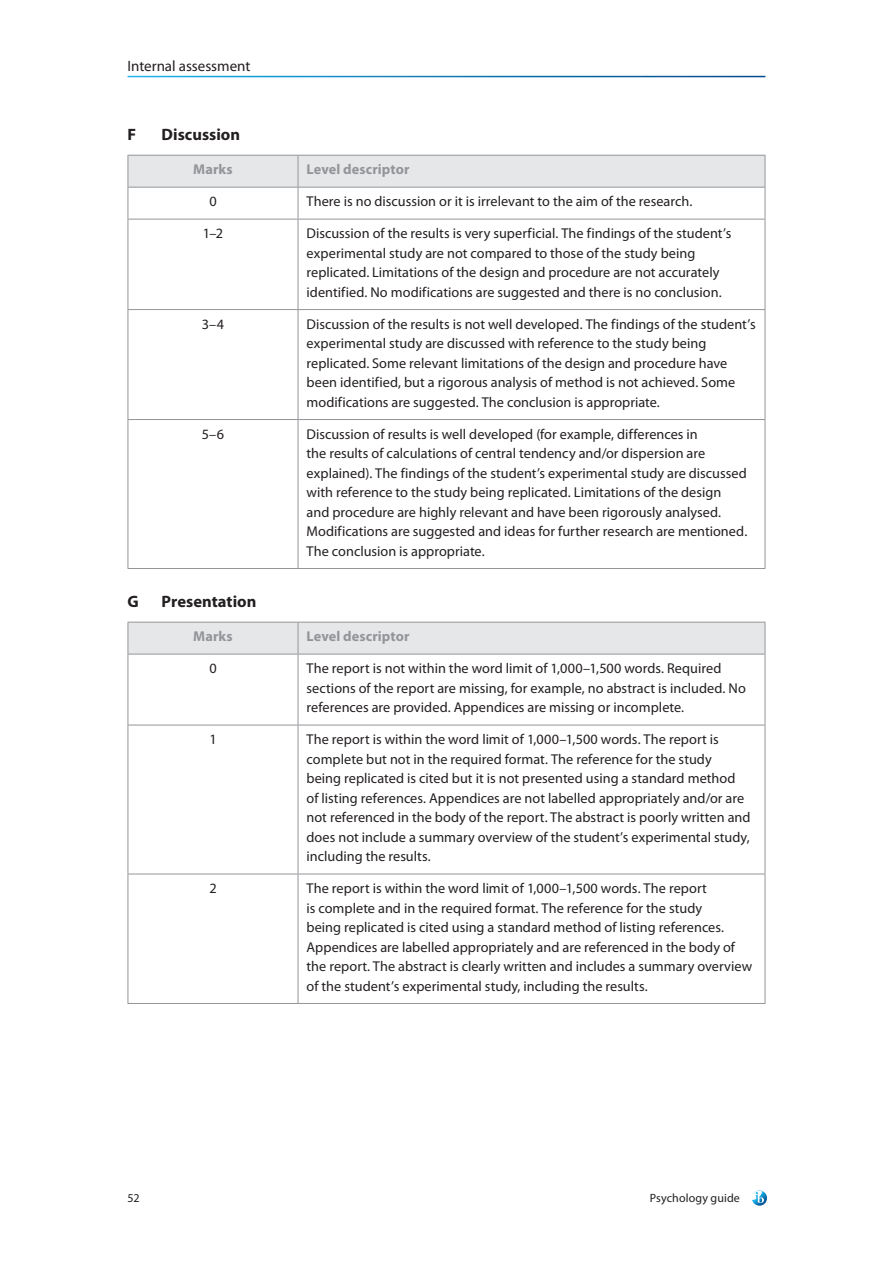
<style>
.page{position:relative;width:893px;height:1263px;background:#fff}
.page>*{position:absolute;margin:0;border:0;box-sizing:border-box;transform-origin:0 0}
.t1{font:700 16.5px "Myriad Pro";color:#231f20}
.t2{font:15px "Myriad Pro";color:#231f20}
.t3{font:14.25px/19.5px "Myriad Pro";color:#231f20}
.t4{font:700 14.25px "Myriad Pro";letter-spacing:.005em;color:#939598}
.t5{font:12px "Myriad Pro";letter-spacing:.01em;color:#231f20}
</style>
<div class="page">
<svg style="left:752px;top:1190px;width:15px;height:16px"></svg>
<div style="left:129px;top:156px;width:636px;height:31px;background:#e6e7e9"></div>
<hr style="left:128px;top:155px;width:170px;height:1px;background:#939598">
<hr style="left:128px;top:156px;width:1px;height:31px;background:#939598">
<hr style="left:298px;top:155px;width:467px;height:1px;background:#939598">
<hr style="left:298px;top:156px;width:1px;height:31px;background:#939598">
<hr style="left:765px;top:156px;width:1px;height:31px;background:#939598">
<hr style="left:128px;top:187px;width:170px;height:1px;background:#939598">
<hr style="left:128px;top:188px;width:1px;height:31px;background:#939598">
<hr style="left:298px;top:187px;width:467px;height:1px;background:#939598">
<hr style="left:298px;top:188px;width:1px;height:31px;background:#939598">
<hr style="left:765px;top:188px;width:1px;height:31px;background:#939598">
<hr style="left:128px;top:219px;width:170px;height:1px;background:#939598">
<hr style="left:128px;top:219px;width:1px;height:90px;background:#939598">
<hr style="left:298px;top:219px;width:467px;height:1px;background:#939598">
<hr style="left:298px;top:219px;width:1px;height:90px;background:#939598">
<hr style="left:765px;top:219px;width:1px;height:90px;background:#939598">
<hr style="left:128px;top:309px;width:170px;height:1px;background:#939598">
<hr style="left:128px;top:310px;width:1px;height:109px;background:#939598">
<hr style="left:298px;top:309px;width:467px;height:1px;background:#939598">
<hr style="left:298px;top:310px;width:1px;height:109px;background:#939598">
<hr style="left:765px;top:310px;width:1px;height:109px;background:#939598">
<hr style="left:128px;top:419px;width:170px;height:1px;background:#939598">
<hr style="left:128px;top:420px;width:1px;height:148px;background:#939598">
<hr style="left:298px;top:419px;width:467px;height:1px;background:#939598">
<hr style="left:298px;top:420px;width:1px;height:148px;background:#939598">
<hr style="left:765px;top:420px;width:1px;height:148px;background:#939598">
<hr style="left:128px;top:568px;width:170px;height:1px;background:#939598">
<hr style="left:298px;top:568px;width:467px;height:1px;background:#939598">
<div style="left:129px;top:623px;width:636px;height:31px;background:#e6e7e9"></div>
<hr style="left:128px;top:622px;width:170px;height:1px;background:#939598">
<hr style="left:128px;top:622px;width:1px;height:32px;background:#939598">
<hr style="left:298px;top:622px;width:467px;height:1px;background:#939598">
<hr style="left:298px;top:622px;width:1px;height:32px;background:#939598">
<hr style="left:765px;top:622px;width:1px;height:32px;background:#939598">
<hr style="left:128px;top:654px;width:170px;height:1px;background:#939598">
<hr style="left:128px;top:654px;width:1px;height:71px;background:#939598">
<hr style="left:298px;top:654px;width:467px;height:1px;background:#939598">
<hr style="left:298px;top:654px;width:1px;height:71px;background:#939598">
<hr style="left:765px;top:654px;width:1px;height:71px;background:#939598">
<hr style="left:128px;top:725px;width:170px;height:1px;background:#939598">
<hr style="left:128px;top:725px;width:1px;height:149px;background:#939598">
<hr style="left:298px;top:725px;width:467px;height:1px;background:#939598">
<hr style="left:298px;top:725px;width:1px;height:149px;background:#939598">
<hr style="left:765px;top:725px;width:1px;height:149px;background:#939598">
<hr style="left:128px;top:874px;width:170px;height:1px;background:#939598">
<hr style="left:128px;top:874px;width:1px;height:129px;background:#939598">
<hr style="left:298px;top:874px;width:467px;height:1px;background:#939598">
<hr style="left:298px;top:874px;width:1px;height:129px;background:#939598">
<hr style="left:765px;top:874px;width:1px;height:129px;background:#939598">
<hr style="left:128px;top:1003px;width:170px;height:1px;background:#939598">
<hr style="left:298px;top:1003px;width:467px;height:1px;background:#939598">
<p class="t2" style="left:128px;top:57px;width:124px">Internal assessment</p>
<p class="t1" style="left:128px;top:124px;width:10px">F</p>
<p class="t1" style="left:162px;top:124px;width:80px">Discussion</p>
<p class="t4" style="left:193px;top:160px;width:41px">Marks</p>
<p class="t4" style="left:307px;top:160px;width:105px">Level descriptor</p>
<p class="t3" style="left:209px;top:192px;width:9px">0</p>
<p class="t3" style="left:307px;top:192px;width:387px">There is no discussion or it is irrelevant to the aim of the research.</p>
<p class="t3" style="left:203px;top:224px;width:22px">1–2</p>
<p class="t3" style="left:307px;top:224px;width:426px">Discussion of the results is very superficial. The findings of the student’s experimental study are not compared to those of the study being replicated. Limitations of the design and procedure are not accurately identified. No modifications are suggested and there is no conclusion.</p>
<p class="t3" style="left:202px;top:314px;width:24px">3–4</p>
<p class="t3" style="left:307px;top:314px;width:451px">Discussion of the results is not well developed. The findings of the student’s experimental study are discussed with reference to the study being replicated. Some relevant limitations of the design and procedure have been identified, but a rigorous analysis of method is not achieved. Some modifications are suggested. The conclusion is appropriate.</p>
<p class="t3" style="left:202px;top:424px;width:24px">5–6</p>
<p class="t3" style="left:307px;top:424px;width:442px">Discussion of results is well developed (for example, differences in<br>the results of calculations of central tendency and/or dispersion are explained). The findings of the student’s experimental study are discussed with reference to the study being replicated. Limitations of the design and procedure are highly relevant and have been rigorously analysed.<br>Modifications are suggested and ideas for further research are mentioned.<br>The conclusion is appropriate.</p>
<p class="t1" style="left:128px;top:590px;width:13px">G</p>
<p class="t1" style="left:162px;top:590px;width:96px">Presentation</p>
<p class="t4" style="left:193px;top:627px;width:41px">Marks</p>
<p class="t4" style="left:307px;top:627px;width:105px">Level descriptor</p>
<p class="t3" style="left:209px;top:658px;width:9px">0</p>
<p class="t3" style="left:307px;top:658px;width:441px">The report is not within the word limit of 1,000–1,500 words. Required sections of the report are missing, for example, no abstract is included. No references are provided. Appendices are missing or incomplete.</p>
<p class="t3" style="left:209px;top:729px;width:9px">1</p>
<p class="t3" style="left:307px;top:729px;width:445px">The report is within the word limit of 1,000–1,500 words. The report is complete but not in the required format. The reference for the study<br>being replicated is cited but it is not presented using a standard method of listing references. Appendices are not labelled appropriately and/or are not referenced in the body of the report. The abstract is poorly written and does not include a summary overview of the student’s experimental study, including the results.</p>
<p class="t3" style="left:209px;top:878px;width:9px">2</p>
<p class="t3" style="left:307px;top:878px;width:447px">The report is within the word limit of 1,000–1,500 words. The report<br>is complete and in the required format. The reference for the study<br>being replicated is cited using a standard method of listing references.<br>Appendices are labelled appropriately and are referenced in the body of the report. The abstract is clearly written and includes a summary overview of the student’s experimental study, including the results.</p>
<p class="t5" style="left:128px;top:1190px;width:14px">52</p>
<p class="t5" style="left:650px;top:1190px;width:92px">Psychology guide</p>
</div>
